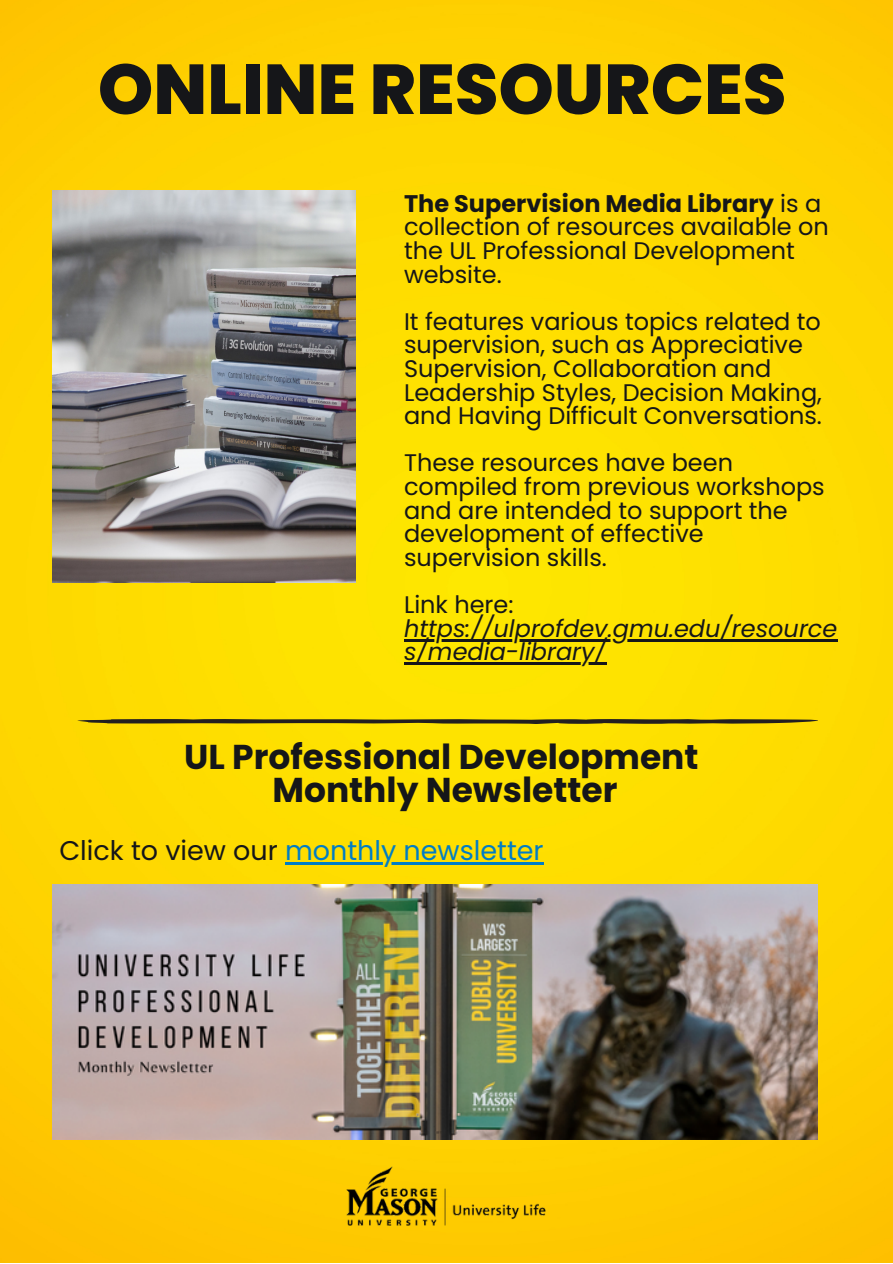
<style>
.page{position:relative;width:893px;height:1264px;background:#fff}
.page>*{position:absolute;margin:0;border:0;box-sizing:border-box;transform-origin:0 0}
.t1{font:800 70.5px "Poppins";color:#151619}
.t2{font:700 34.5px "Poppins";color:#151619}
.t3{font:27px "Poppins";color:#007dc5}
.t4{font:24px/23.5px "Poppins";color:#151619}
.t5{font:italic 24px/23.5px "Poppins";color:#151619}
.s1{font-weight:700}
.s2{font-style:normal}
.s3{color:#151619}
</style>
<div class="page">
<img style="left:0;top:0;width:892px;height:1262px">
<img style="left:299px;top:1163px;width:294px;height:83px">
<img style="left:53px;top:884px;width:764px;height:255px">
<hr style="left:285px;top:862px;width:258px;height:2px;background:#007dc5">
<svg style="left:75px;top:718px;width:764px;height:6px"></svg>
<img style="left:53px;top:190px;width:302px;height:392px">
<hr style="left:404px;top:639px;width:433px;height:2px;background:#151619">
<hr style="left:404px;top:662px;width:202px;height:3px;background:#151619">
<p class="t1" style="left:98px;top:40px;width:690px">ONLINE RESOURCES</p>
<p class="t4" style="left:404px;top:191px;width:426px"><span class="s1">The Supervision Media Library</span> is a collection of resources available on the UL Professional Development website.</p>
<p class="t4" style="left:404px;top:309px;width:419px">It features various topics related to supervision, such as Appreciative Supervision, Collaboration and Leadership Styles, Decision Making, and Having Difficult Conversations.</p>
<p class="t4" style="left:404px;top:451px;width:422px">These resources have been compiled from previous workshops and are intended to support the development of effective supervision skills.</p>
<p class="t5" style="left:404px;top:593px;width:435px"><span class="s2">Link here: </span>https://ulprofdev.gmu.edu/resource s/media-library/</p>
<p class="t2" style="left:184px;top:732px;width:516px">UL Professional Development</p>
<p class="t2" style="left:272px;top:766px;width:346px">Monthly Newsletter</p>
<p class="t3" style="left:59px;top:831px;width:485px"><span class="s3">Click to view our</span> monthly newsletter</p>
</div>
